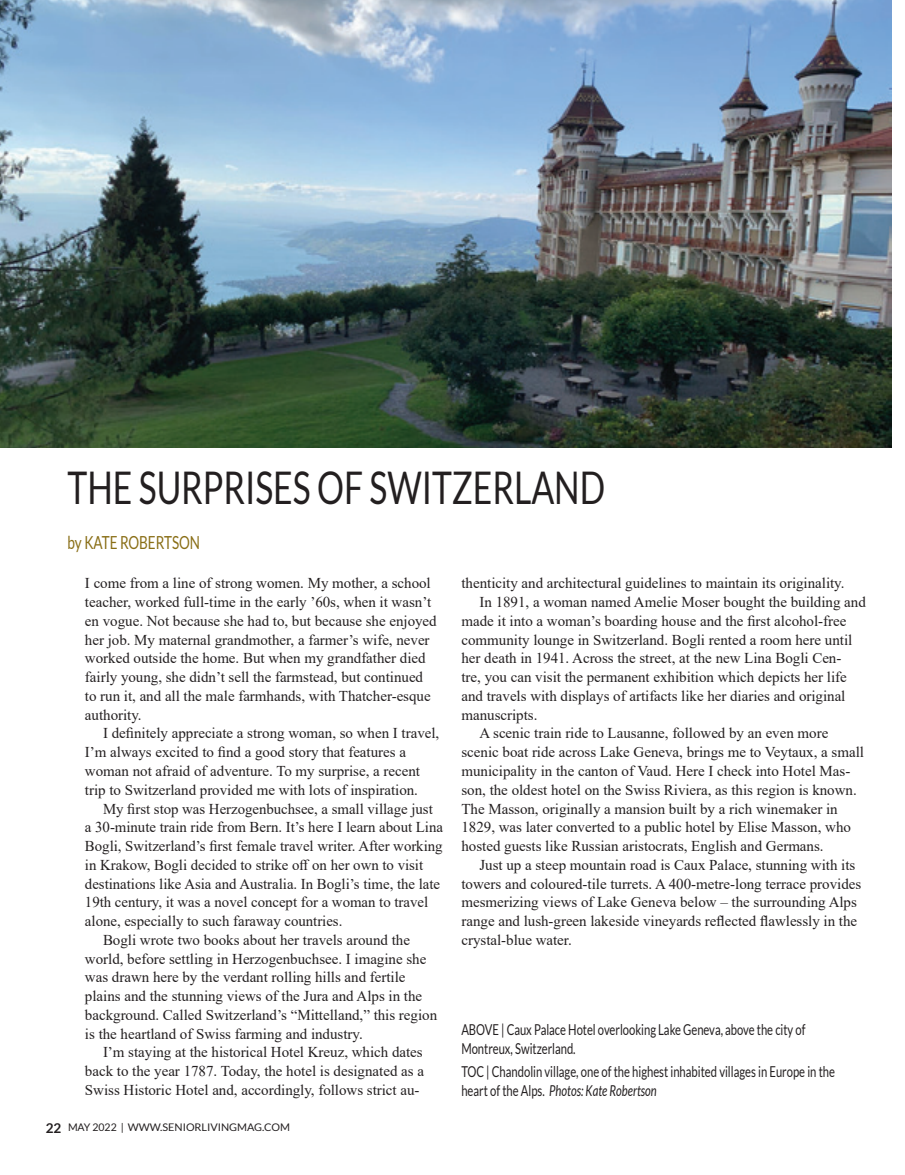
<style>
.page{position:relative;width:905px;height:1175px;background:#fff}
.page>*{position:absolute;margin:0;border:0;box-sizing:border-box;transform-origin:0 0}
.t1{font:45px "Lato";color:#231f20;scale:.75 1}
.t2{font:18px "Lato";color:#896e16;scale:.75 1}
.t3{font:15px/18.8px "Times New Roman";color:#231f20}
.t4{font:15px/18.8px "Lato";color:#231f20;scale:.75 1}
.t5{font:10.5px "Lato";color:#231f20;scale:.8 1}
.s1{font-weight:700;font-size:13.5px}
.s2{font-style:italic}
</style>
<div class="page">
<img style="left:0;top:0;width:891px;height:448px">
<h1 class="t1" style="left:68px;top:462px;width:718px">THE SURPRISES OF SWITZERLAND</h1>
<p class="t2" style="left:68px;top:533px;width:178px">by KATE ROBERTSON</p>
<p class="t3" style="left:85px;top:573px;width:353px">I come from a line of strong women. My mother, a school teacher, worked full-time in the early ’60s, when it wasn’t en vogue. Not because she had to, but because she enjoyed her job. My maternal grandmother, a farmer’s wife, never worked outside the home. But when my grandfather died fairly young, she didn’t sell the farmstead, but continued to run it, and all the male farmhands, with Thatcher-esque authority.</p>
<p class="t3" style="left:85px;top:723px;width:356px;text-indent:18px">I definitely appreciate a strong woman, so when I travel, I’m always excited to find a good story that features a woman not afraid of adventure. To my surprise, a recent trip to Switzerland provided me with lots of inspiration.</p>
<p class="t3" style="left:103px;top:798px;width:331px">My first stop was Herzogenbuchsee, a small village just</p>
<p class="t3" style="left:85px;top:817px;width:359px">a 30-minute train ride from Bern. It’s here I learn about Lina</p>
<p class="t3" style="left:85px;top:836px;width:359px">Bogli, Switzerland’s first female travel writer. After working</p>
<p class="t3" style="left:85px;top:855px;width:339px">in Krakow, Bogli decided to strike off on her own to visit</p>
<p class="t3" style="left:85px;top:873px;width:356px">destinations like Asia and Australia. In Bogli’s time, the late</p>
<p class="t3" style="left:85px;top:892px;width:344px">19th century, it was a novel concept for a woman to travel</p>
<p class="t3" style="left:85px;top:911px;width:259px">alone, especially to such faraway countries.</p>
<p class="t3" style="left:103px;top:930px;width:308px">Bogli wrote two books about her travels around the</p>
<p class="t3" style="left:85px;top:948px;width:343px">world, before settling in Herzogenbuchsee. I imagine she</p>
<p class="t3" style="left:85px;top:967px;width:322px">was drawn here by the verdant rolling hills and fertile</p>
<p class="t3" style="left:85px;top:986px;width:339px">plains and the stunning views of the Jura and Alps in the</p>
<p class="t3" style="left:85px;top:1005px;width:354px">background. Called Switzerland’s “Mittelland,” this region</p>
<p class="t3" style="left:85px;top:1023px;width:279px">is the heartland of Swiss farming and industry.</p>
<p class="t3" style="left:103px;top:1042px;width:321px">I’m staying at the historical Hotel Kreuz, which dates</p>
<p class="t3" style="left:85px;top:1061px;width:340px">back to the year 1787. Today, the hotel is designated as a</p>
<p class="t3" style="left:85px;top:1080px;width:336px">Swiss Historic Hotel and, accordingly, follows strict au-</p>
<p class="t5" style="left:46px;top:1121px;width:307px"><span class="s1">22</span>24 MAY 2022 | WWW.SENIORLIVINGMAG.COM</p>
<p class="t3" style="left:461px;top:573px;width:384px">thenticity and architectural guidelines to maintain its originality.</p>
<p class="t3" style="left:479px;top:592px;width:388px">In 1891, a woman named Amelie Moser bought the building and</p>
<p class="t3" style="left:461px;top:611px;width:386px">made it into a woman’s boarding house and the first alcohol-free</p>
<p class="t3" style="left:461px;top:630px;width:392px">community lounge in Switzerland. Bogli rented a room here until</p>
<p class="t3" style="left:461px;top:648px;width:381px">her death in 1941. Across the street, at the new Lina Bogli Cen-</p>
<p class="t3" style="left:461px;top:667px;width:387px">tre, you can visit the permanent exhibition which depicts her life</p>
<p class="t3" style="left:461px;top:686px;width:385px">and travels with displays of artifacts like her diaries and original</p>
<p class="t3" style="left:461px;top:705px;width:77px">manuscripts.</p>
<p class="t3" style="left:479px;top:723px;width:350px">A scenic train ride to Lausanne, followed by an even more</p>
<p class="t3" style="left:461px;top:742px;width:404px">scenic boat ride across Lake Geneva, brings me to Veytaux, a small</p>
<p class="t3" style="left:461px;top:761px;width:390px">municipality in the canton of Vaud. Here I check into Hotel Mas-</p>
<p class="t3" style="left:461px;top:780px;width:397px">son, the oldest hotel on the Swiss Riviera, as this region is known.</p>
<p class="t3" style="left:461px;top:798px;width:378px">The Masson, originally a mansion built by a rich winemaker in</p>
<p class="t3" style="left:461px;top:817px;width:391px">1829, was later converted to a public hotel by Elise Masson, who</p>
<p class="t3" style="left:461px;top:836px;width:363px">hosted guests like Russian aristocrats, English and Germans.</p>
<p class="t3" style="left:479px;top:855px;width:377px">Just up a steep mountain road is Caux Palace, stunning with its</p>
<p class="t3" style="left:461px;top:873px;width:401px">towers and coloured-tile turrets. A 400-metre-long terrace provides</p>
<p class="t3" style="left:461px;top:892px;width:397px">mesmerizing views of Lake Geneva below – the surrounding Alps</p>
<p class="t3" style="left:461px;top:911px;width:397px">range and lush-green lakeside vineyards reflected flawlessly in the</p>
<p class="t3" style="left:461px;top:930px;width:112px">crystal-blue water.</p>
<p class="t4" style="left:461px;top:1020px;width:460px">ABOVE | Caux Palace Hotel overlooking Lake Geneva, above the city of<br>Montreux, Switzerland.</p>
<p class="t4" style="left:461px;top:1062px;width:499px">TOC | Chandolin village, one of the highest inhabited villages in Europe in the heart of the Alps. <span class="s2">Photos: Kate Robertson</span></p>
</div>
